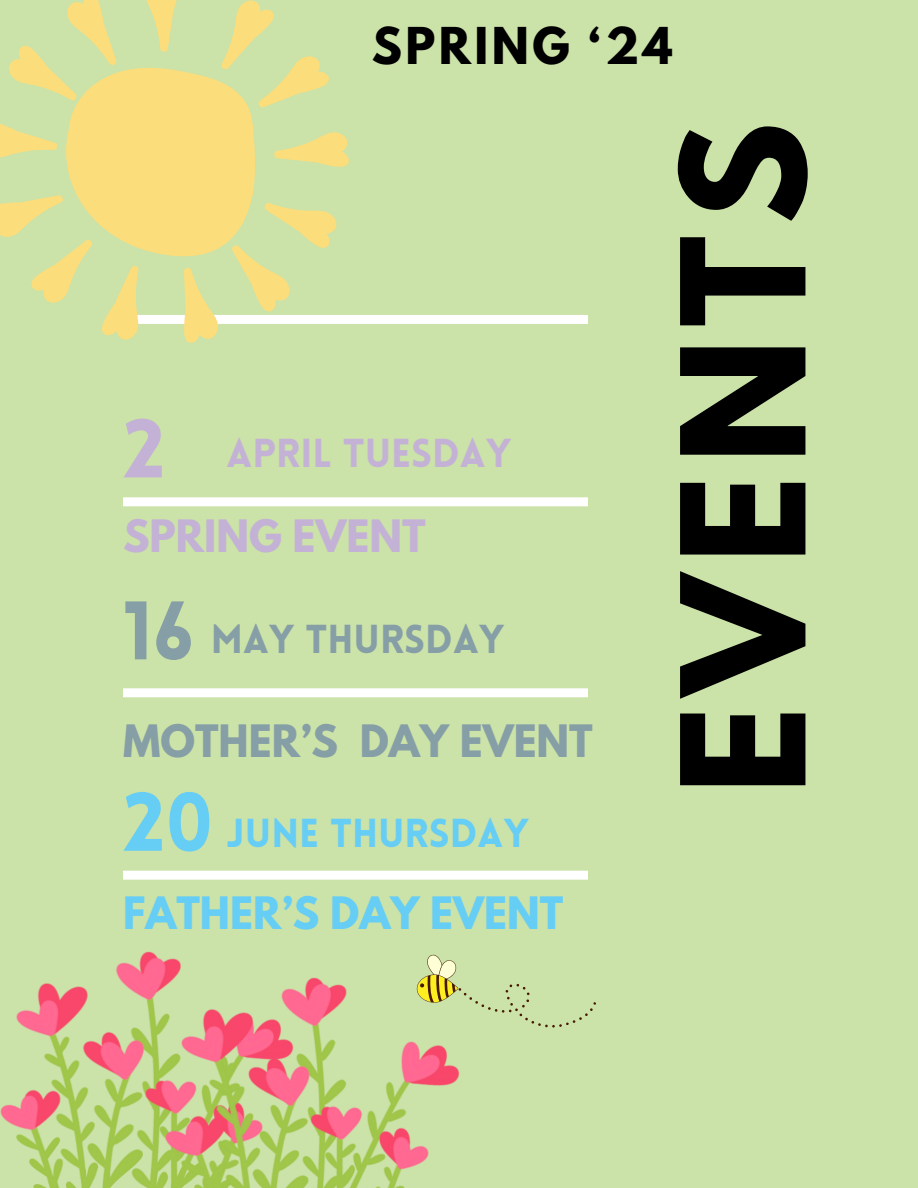
<style>
.page{position:relative;width:918px;height:1188px;background:#cbe2a8}
.page>*{position:absolute;margin:0;border:0;box-sizing:border-box;transform-origin:0 0}
.t1{font:700 151.95px "League Spartan";letter-spacing:.075em;color:#000}
.t2{font:900 81.15px "Lovelo";color:#869ea6}
.t3{font:900 81.15px "Lovelo";color:#66cdf5}
.t4{font:900 81.15px "Lovelo";color:#c4b2d6}
.t5{font:700 45px "League Spartan";letter-spacing:.075em;color:#000}
.t6{font:700 39.6px "League Spartan";color:#869ea6}
.t7{font:700 39.6px "League Spartan";color:#66cdf5}
.t8{font:700 39.6px "League Spartan";color:#c4b2d6}
.t9{font:900 39.45px "Lovelo";color:#c4b2d6}
.t10{font:900 39.45px "Lovelo";color:#66cdf5}
.t11{font:900 39.45px "Lovelo";color:#869ea6}
</style>
<div class="page">
<div style="left:123px;top:315px;width:465px;height:9px;background:#fff"></div>
<div style="left:123px;top:497px;width:465px;height:9px;background:#fff"></div>
<div style="left:123px;top:688px;width:465px;height:9px;background:#fff"></div>
<div style="left:123px;top:871px;width:465px;height:9px;background:#fff"></div>
<img style="left:0;top:952px;width:181px;height:236px">
<img style="left:166px;top:977px;width:293px;height:211px">
<svg style="left:0;top:0;width:349px;height:343px"></svg>
<svg style="left:407px;top:954px;width:189px;height:109px"></svg>
<p class="t5" style="left:372px;top:23px;width:303px">SPRING ‘24</p>
<p class="t4" style="left:123px;top:417px;width:44px">2</p>
<p class="t9" style="left:227px;top:438px;width:286px">APRIL TUESDAY</p>
<p class="t8" style="left:123px;top:517px;width:304px">SPRING EVENT</p>
<h2 class="t2" style="left:123px;top:599px;width:73px">16</h2>
<p class="t11" style="left:211px;top:623px;width:295px">MAY THURSDAY</p>
<p class="t6" style="left:123px;top:721px;width:471px">MOTHER’S DAY EVENT</p>
<p class="t3" style="left:123px;top:790px;width:92px">20</p>
<p class="t10" style="left:227px;top:818px;width:304px">JUNE THURSDAY</p>
<p class="t7" style="left:123px;top:893px;width:442px">FATHER’S DAY EVENT</p>
<p class="t1" style="left:669px;top:794px;width:674px;rotate:-90deg">EVENTS</p>
</div>
